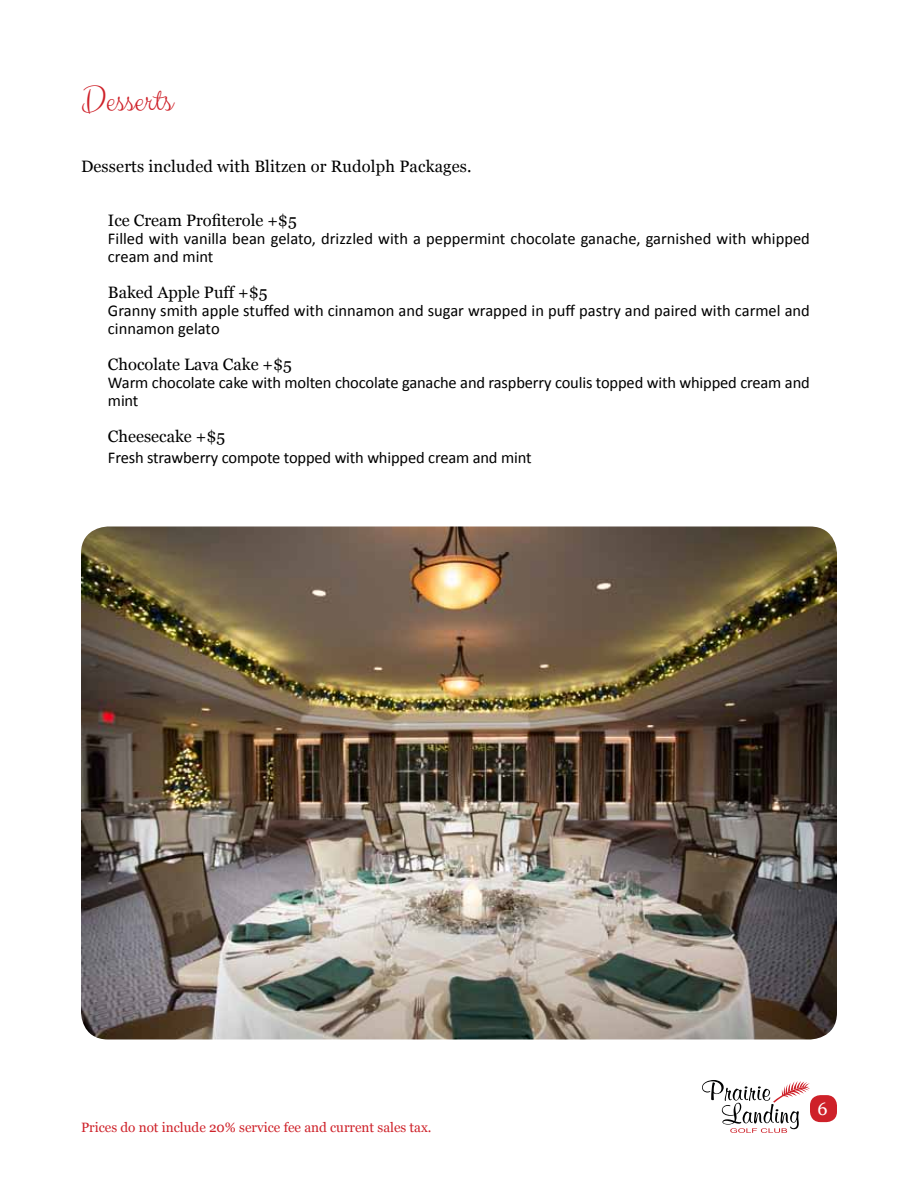
<style>
.page{position:relative;width:918px;height:1188px;background:#fff}
.page>*{position:absolute;margin:0;border:0;box-sizing:border-box;transform-origin:0 0}
.t1{font:36px "Clicker Script";color:#ce2129}
.t2{font:18px "Georgia";color:#fff}
.t3{font:16.5px/18px "Calibri";letter-spacing:-.005em;color:#000}
.t4{font:16.5px "Georgia";color:#000101}
.t5{font:13.5px "Georgia";color:#ce2129}
</style>
<div class="page">
<img style="left:81px;top:526px;width:756px;height:513px">
<svg style="left:702px;top:1080px;width:108px;height:53px"></svg>
<div style="left:810px;top:1095px;width:27px;height:27px;background:#ce2129;border-radius:10px"></div>
<h1 class="t1" style="left:81px;top:77px;width:93px">Desserts</h1>
<p class="t4" style="left:81px;top:156px;width:392px">Desserts included with Blitzen or Rudolph Packages.</p>
<p class="t4" style="left:108px;top:210px;width:190px">Ice Cream Profiterole +$5</p>
<p class="t3" style="left:108px;top:229px;width:703px">Filled with vanilla bean gelato, drizzled with a peppermint chocolate ganache, garnished with whipped cream and mint</p>
<p class="t4" style="left:108px;top:282px;width:161px">Baked Apple Puff +$5</p>
<p class="t3" style="left:108px;top:301px;width:703px">Granny smith apple stuffed with cinnamon and sugar wrapped in puff pastry and paired with carmel and cinnamon gelato</p>
<p class="t4" style="left:108px;top:354px;width:186px">Chocolate Lava Cake +$5</p>
<p class="t3" style="left:108px;top:373px;width:703px">Warm chocolate cake with molten chocolate ganache and raspberry coulis topped with whipped cream and mint</p>
<p class="t4" style="left:108px;top:426px;width:119px">Cheesecake +$5</p>
<p class="t3" style="left:108px;top:449px;width:425px">Fresh strawberry compote topped with whipped cream and mint</p>
<p class="t5" style="left:81px;top:1120px;width:352px">Prices do not include 20% service fee and current sales tax.</p>
<p class="t2" style="left:818px;top:1098px;width:12px">6</p>
</div>
